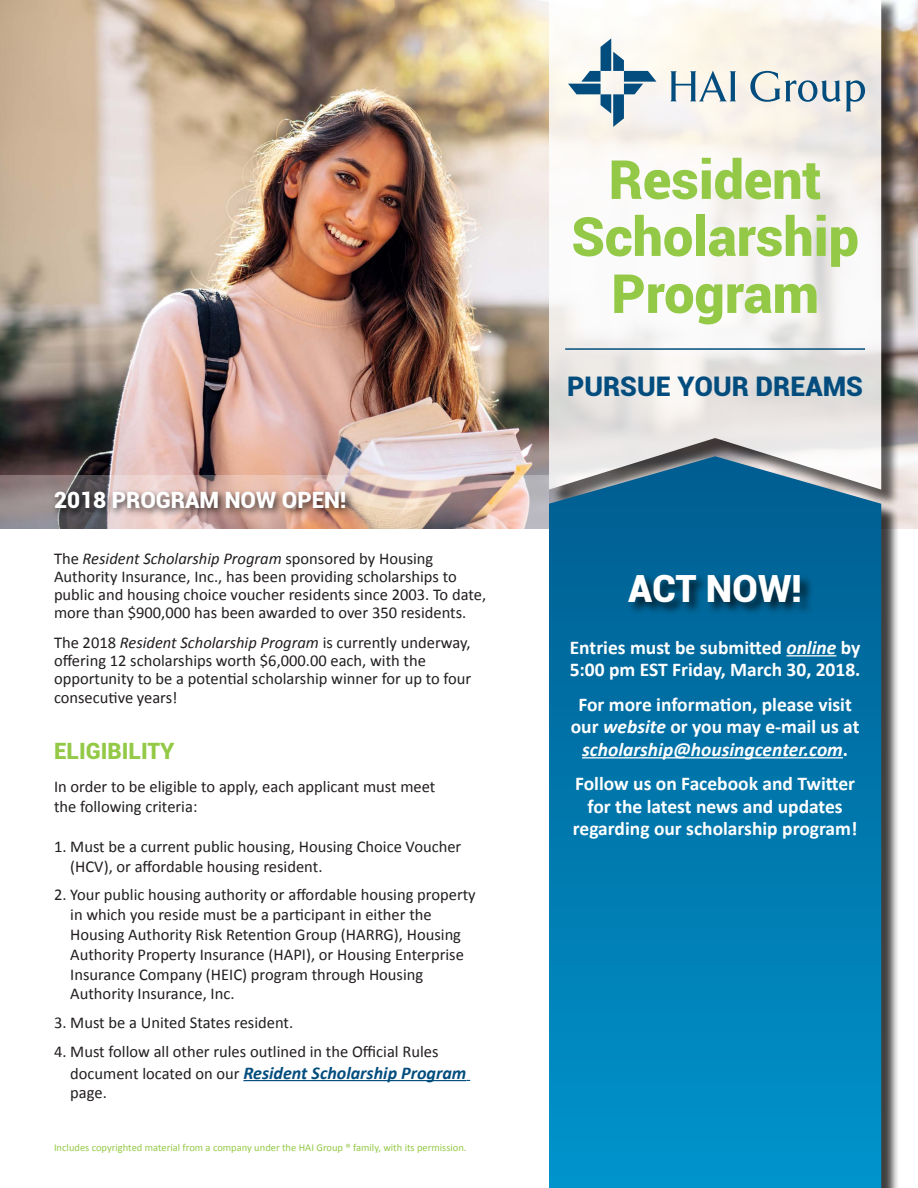
<style>
.page{position:relative;width:918px;height:1188px;background:#fff}
.page>*{position:absolute;margin:0;border:0;box-sizing:border-box;transform-origin:0 0}
.t1{font:900 54px/57px "Roboto";color:#94c947;text-align:center}
.t2{font:900 37.5px "Roboto";letter-spacing:-.005em;color:#fff}
.t3{font:900 27px "Roboto";color:#034d7e}
.t4{font:900 22.5px "Roboto";color:#fff}
.t5{font:900 22.5px "Roboto";color:#94c947}
.t6{font:700 19.5px/22.5px "Calibri";color:#fff;text-align:center}
.t7{font:italic 700 18px "Calibri";color:#034d7e}
.t8{font:16.5px/19.8px "Calibri";color:#221e1f}
.t9{font:10.5px "Calibri";color:#94c947}
.s1{font-style:italic}
.s2{font-weight:400;font-style:normal;font-size:16.5px;color:#221e1f}
</style>
<div class="page">
<img style="left:0;top:0;width:918px;height:528px">
<img style="left:1px;top:475px;width:548px;height:53px">
<div style="left:551px;top:0;width:349px;height:507px;background:#000;opacity:.75"></div>
<svg style="left:549px;top:0;width:332px;height:456px"></svg>
<svg style="left:670px;top:71px;width:66px;height:30px"></svg>
<svg style="left:750px;top:71px;width:115px;height:40px"></svg>
<svg style="left:568px;top:38px;width:88px;height:89px"></svg>
<hr style="left:565px;top:348px;width:300px;height:2px;background:#034d7e">
<hr style="left:243px;top:1080px;width:223px;height:1px;background:#034d7e">
<div style="left:551px;top:459px;width:349px;height:729px;background:#000;opacity:.75"></div>
<svg style="left:549px;top:456px;width:332px;height:732px"></svg>
<hr style="left:786px;top:655px;width:50px;height:1px;background:#fff">
<hr style="left:582px;top:757px;width:261px;height:1px;background:#fff">
<div style="left:627px;top:574px;width:188px;height:42px;background:#000;opacity:.75"></div>
<div style="left:52px;top:488px;width:303px;height:30px;background:#000;opacity:.67"></div>
<h3 class="t4" style="left:54px;top:484px;width:294px">2018 PROGRAM NOW OPEN!</h3>
<p class="t8" style="left:54px;top:550px;width:434px;line-height:18px">The <span class="s1">Resident Scholarship Program</span> sponsored by Housing Authority Insurance, Inc., has been providing scholarships to public and housing choice voucher residents since 2003. To date, more than $900,000 has been awarded to over 350 residents.</p>
<p class="t8" style="left:54px;top:634px;width:419px;line-height:18px">The 2018 <span class="s1">Resident Scholarship Program</span> is currently underway, offering 12 scholarships worth $6,000.00 each, with the opportunity to be a potential scholarship winner for up to four consecutive years!</p>
<h3 class="t5" style="left:54px;top:735px;width:122px">ELIGIBILITY</h3>
<p class="t8" style="left:54px;top:777px;width:383px">In order to be eligible to apply, each applicant must meet the following criteria:</p>
<p class="t8" style="left:70px;top:836px;width:393px;text-indent:-16px">1. Must be a current public housing, Housing Choice Voucher (HCV), or affordable housing resident.</p>
<p class="t8" style="left:70px;top:885px;width:407px;text-indent:-16px">2. Your public housing authority or affordable housing property in which you reside must be a participant in either the Housing Authority Risk Retention Group (HARRG), Housing Authority Property Insurance (HAPI), or Housing Enterprise Insurance Company (HEIC) program through Housing Authority Insurance, Inc.</p>
<p class="t8" style="left:54px;top:1013px;width:241px">3. Must be a United States resident.</p>
<p class="t8" style="left:54px;top:1042px;width:386px">4. Must follow all other rules outlined in the Official Rules</p>
<p class="t7" style="left:70px;top:1061px;width:398px"><span class="s2">document located on our</span> Resident Scholarship Program</p>
<p class="t8" style="left:70px;top:1083px;width:38px">page.</p>
<p class="t9" style="left:54px;top:1141px;width:414px">Includes copyrighted material from a company under the HAI Group ® family, with its permission.</p>
<h1 class="t1" style="left:571px;top:149px;width:289px">Resident<br>Scholarship<br>Program</h1>
<h3 class="t3" style="left:567px;top:368px;width:297px">PURSUE YOUR DREAMS</h3>
<h2 class="t2" style="left:628px;top:562px;width:175px">ACT NOW!</h2>
<p class="t6" style="left:570px;top:636px;width:292px;text-align:left">Entries must be submitted <span class="s1">online</span> by<br>5:00 pm EST Friday, March 30, 2018.</p>
<p class="t6" style="left:571px;top:693px;width:290px">For more information, please visit our <span class="s1">website</span> or you may e-mail us at <span class="s1">scholarship@housingcenter.com</span>.</p>
<p class="t6" style="left:573px;top:772px;width:286px">Follow us on Facebook and Twitter for the latest news and updates regarding our scholarship program!</p>
</div>
